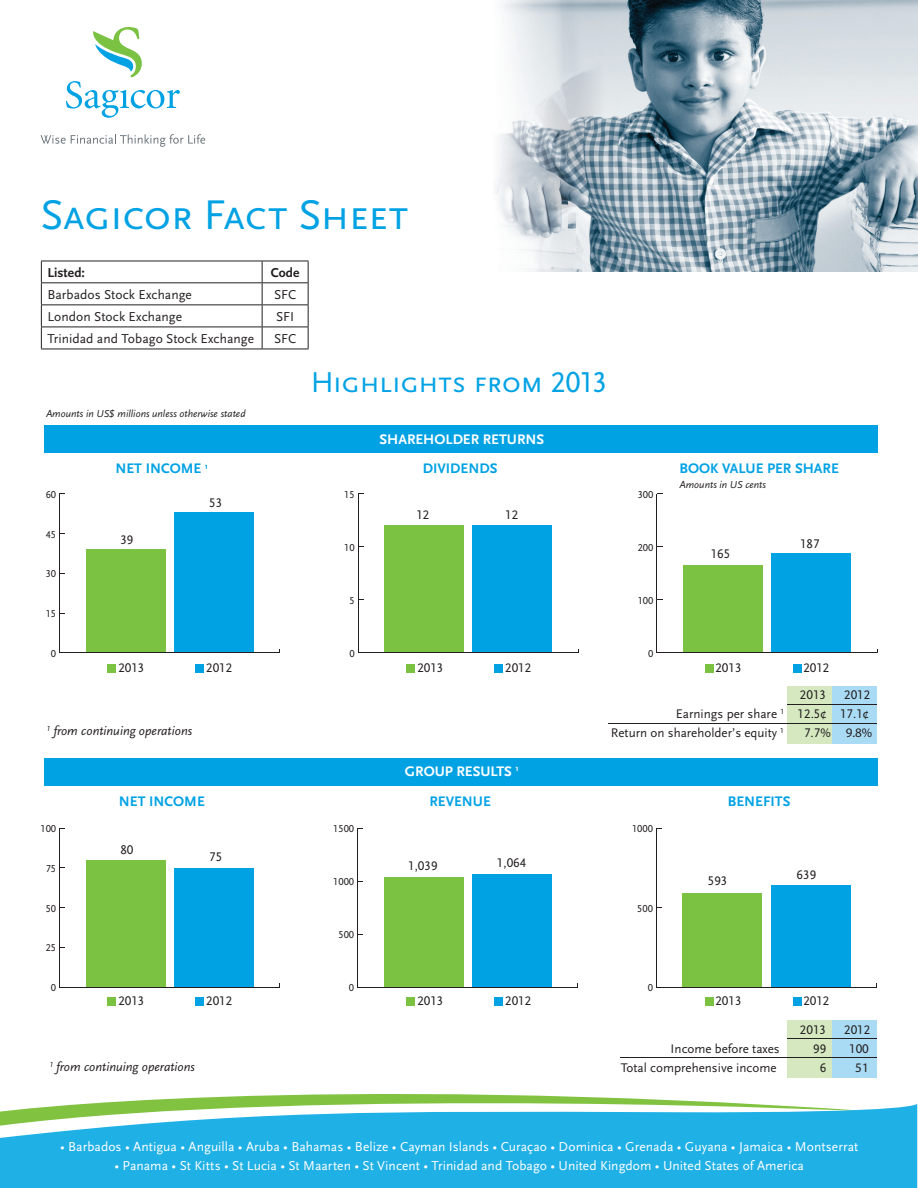
<style>
.page{position:relative;width:918px;height:1188px;background:#fff}
.page>*{position:absolute;margin:0;border:0;box-sizing:border-box;transform-origin:0 0}
.t1{font:43.35px "Scala Sans LF Caps";letter-spacing:-.025em;color:#00a2e4}
.t2{font:30px "Scala Sans LF Caps";letter-spacing:-.02em;color:#00a2e4}
.t3{font:700 14.55px "Scala Sans";color:#00a2e4}
.t4{font:700 14.55px "Scala Sans";color:#fff}
.t5{font:13.5px "Scala Sans LF";letter-spacing:.005em;color:#fff}
.t6{font:13.5px "Scala Sans LF";color:#231f20}
.t7{font:13.5px "Scala Sans Bold LF";letter-spacing:.005em;color:#231f20}
.t8{font:13.05px "Scala Sans LF";color:#231f20}
.t9{font:italic 13.05px "Scala Sans LF";color:#231f20}
.t10{font:13.05px "Myriad Pro";color:#231f20}
.t11{font:italic 10.5px "Scala Sans LF";color:#231f20}
.t12{font:10.5px "Scala Sans LF";color:#231f20}
.s1{font-family:"Scala Sans LF"}
</style>
<div class="page">
<img style="left:40px;top:0;width:878px;height:271px">
<svg style="left:66px;top:27px;width:114px;height:91px"></svg>
<svg style="left:40px;top:134px;width:165px;height:13px"></svg>
<hr style="left:41px;top:261px;width:221px;height:1px;background:#231f20">
<hr style="left:262px;top:261px;width:47px;height:1px;background:#231f20">
<hr style="left:41px;top:282px;width:221px;height:1px;background:#231f20">
<hr style="left:262px;top:282px;width:47px;height:1px;background:#231f20">
<hr style="left:41px;top:304px;width:221px;height:1px;background:#231f20">
<hr style="left:262px;top:304px;width:47px;height:1px;background:#231f20">
<hr style="left:41px;top:327px;width:221px;height:1px;background:#231f20">
<svg style="left:41px;top:261px;width:1px;height:88px"></svg>
<hr style="left:262px;top:327px;width:47px;height:1px;background:#231f20">
<svg style="left:262px;top:261px;width:1px;height:88px"></svg>
<svg style="left:308px;top:261px;width:1px;height:88px"></svg>
<hr style="left:41px;top:349px;width:221px;height:1px;background:#231f20">
<hr style="left:262px;top:349px;width:47px;height:1px;background:#231f20">
<svg style="left:98px;top:1072px;width:690px;height:31px"></svg>
<svg style="left:0;top:1103px;width:918px;height:85px;background:#3bb9e1"></svg>
<hr style="left:59px;top:494px;width:1px;height:159px;background:#231f20">
<div style="left:174px;top:513px;width:80px;height:140px;background:#00a2e4"></div>
<div style="left:86px;top:550px;width:79px;height:103px;background:#7bc142"></div>
<hr style="left:59px;top:828px;width:1px;height:159px;background:#231f20">
<div style="left:174px;top:868px;width:80px;height:119px;background:#00a2e4"></div>
<div style="left:86px;top:860px;width:79px;height:127px;background:#7bc142"></div>
<hr style="left:357px;top:828px;width:1px;height:159px;background:#231f20">
<div style="left:472px;top:874px;width:80px;height:113px;background:#00a2e4"></div>
<div style="left:384px;top:877px;width:79px;height:110px;background:#7bc142"></div>
<hr style="left:656px;top:828px;width:1px;height:159px;background:#231f20">
<div style="left:771px;top:886px;width:79px;height:101px;background:#00a2e4"></div>
<div style="left:683px;top:893px;width:79px;height:94px;background:#7bc142"></div>
<hr style="left:358px;top:494px;width:1px;height:159px;background:#231f20">
<div style="left:473px;top:526px;width:79px;height:127px;background:#00a2e4"></div>
<div style="left:385px;top:526px;width:79px;height:127px;background:#7bc142"></div>
<hr style="left:656px;top:494px;width:1px;height:159px;background:#231f20">
<div style="left:771px;top:554px;width:80px;height:99px;background:#00a2e4"></div>
<div style="left:683px;top:566px;width:80px;height:87px;background:#7bc142"></div>
<hr style="left:60px;top:653px;width:220px;height:1px;background:#231f20">
<hr style="left:657px;top:653px;width:220px;height:1px;background:#231f20">
<hr style="left:60px;top:987px;width:220px;height:1px;background:#231f20">
<hr style="left:358px;top:987px;width:220px;height:1px;background:#231f20">
<hr style="left:656px;top:987px;width:221px;height:1px;background:#231f20">
<hr style="left:358px;top:653px;width:221px;height:1px;background:#231f20">
<div style="left:788px;top:686px;width:44px;height:58px;background:#d5e8c0"></div>
<div style="left:832px;top:686px;width:45px;height:58px;background:#aadbf5"></div>
<div style="left:44px;top:426px;width:833px;height:27px;background:#00a2e4"></div>
<div style="left:107px;top:664px;width:9px;height:9px;background:#7bc142"></div>
<div style="left:196px;top:664px;width:8px;height:9px;background:#00a2e4"></div>
<div style="left:406px;top:664px;width:9px;height:9px;background:#7bc142"></div>
<div style="left:495px;top:664px;width:8px;height:9px;background:#00a2e4"></div>
<div style="left:705px;top:664px;width:8px;height:9px;background:#7bc142"></div>
<div style="left:793px;top:664px;width:9px;height:9px;background:#00a2e4"></div>
<div style="left:107px;top:997px;width:9px;height:9px;background:#7bc142"></div>
<div style="left:196px;top:997px;width:8px;height:9px;background:#00a2e4"></div>
<div style="left:406px;top:997px;width:9px;height:9px;background:#7bc142"></div>
<div style="left:495px;top:997px;width:8px;height:9px;background:#00a2e4"></div>
<div style="left:705px;top:997px;width:8px;height:9px;background:#7bc142"></div>
<div style="left:793px;top:997px;width:9px;height:9px;background:#00a2e4"></div>
<hr style="left:788px;top:704px;width:89px;height:1px;background:#231f20">
<hr style="left:608px;top:723px;width:269px;height:1px;background:#231f20">
<div style="left:788px;top:1020px;width:44px;height:58px;background:#d5e8c0"></div>
<div style="left:832px;top:1020px;width:45px;height:58px;background:#aadbf5"></div>
<hr style="left:788px;top:1038px;width:89px;height:1px;background:#231f20">
<hr style="left:620px;top:1057px;width:257px;height:1px;background:#231f20">
<div style="left:44px;top:758px;width:833px;height:27px;background:#00a2e4"></div>
<p class="t1" style="left:40px;top:191px;width:369px">Sagicor Fact Sheet</p>
<p class="t7" style="left:47px;top:265px;width:39px">Listed:</p>
<p class="t7" style="left:271px;top:265px;width:30px">Code</p>
<p class="t6" style="left:47px;top:287px;width:146px">Barbados Stock Exchange</p>
<p class="t6" style="left:274px;top:287px;width:24px">SFC</p>
<p class="t6" style="left:47px;top:309px;width:136px">London Stock Exchange</p>
<p class="t6" style="left:276px;top:309px;width:20px">SFI</p>
<p class="t6" style="left:47px;top:331px;width:208px">Trinidad and Tobago Stock Exchange</p>
<p class="t6" style="left:274px;top:331px;width:24px">SFC</p>
<p class="t2" style="left:311px;top:366px;width:298px">Highlights from 2013</p>
<p class="t11" style="left:46px;top:408px;width:201px">Amounts in US$ millions unless otherwise stated</p>
<p class="t12" style="left:46px;top:489px;width:12px">60</p>
<p class="t12" style="left:46px;top:528px;width:12px">45</p>
<p class="t12" style="left:46px;top:568px;width:12px">30</p>
<p class="t12" style="left:46px;top:608px;width:12px">15</p>
<p class="t12" style="left:51px;top:648px;width:7px">0</p>
<p class="t3" style="left:115px;top:461px;width:94px">NET INCOME <sup>1</sup></p>
<p class="t8" style="left:120px;top:533px;width:15px">39</p>
<p class="t8" style="left:209px;top:496px;width:15px">53</p>
<p class="t4" style="left:380px;top:431px;width:166px">SHAREHOLDER RETURNS</p>
<p class="t3" style="left:423px;top:461px;width:76px">DIVIDENDS</p>
<p class="t3" style="left:680px;top:461px;width:161px">BOOK VALUE PER SHARE</p>
<p class="t11" style="left:680px;top:479px;width:88px">Amounts in US cents</p>
<p class="t12" style="left:344px;top:489px;width:12px">15</p>
<p class="t12" style="left:638px;top:489px;width:17px">300</p>
<p class="t8" style="left:416px;top:508px;width:15px">12</p>
<p class="t8" style="left:505px;top:508px;width:15px">12</p>
<p class="t12" style="left:344px;top:542px;width:12px">10</p>
<p class="t12" style="left:638px;top:542px;width:17px">200</p>
<p class="t8" style="left:711px;top:547px;width:21px">165</p>
<p class="t8" style="left:800px;top:536px;width:21px">187</p>
<p class="t12" style="left:349px;top:595px;width:7px">5</p>
<p class="t12" style="left:638px;top:595px;width:17px">100</p>
<p class="t12" style="left:349px;top:648px;width:7px">0</p>
<p class="t12" style="left:648px;top:648px;width:7px">0</p>
<p class="t8" style="left:118px;top:661px;width:28px">2013</p>
<p class="t8" style="left:206px;top:661px;width:28px">2012</p>
<p class="t8" style="left:417px;top:661px;width:28px">2013</p>
<p class="t8" style="left:505px;top:661px;width:28px">2012</p>
<p class="t8" style="left:715px;top:661px;width:28px">2013</p>
<p class="t8" style="left:803px;top:661px;width:28px">2012</p>
<p class="t9" style="left:47px;top:724px;width:147px"><sup>1</sup> from continuing operations</p>
<p class="t12" style="left:40px;top:823px;width:17px">100</p>
<p class="t12" style="left:46px;top:863px;width:12px">75</p>
<p class="t12" style="left:46px;top:902px;width:12px">50</p>
<p class="t12" style="left:46px;top:942px;width:12px">25</p>
<p class="t12" style="left:51px;top:982px;width:7px">0</p>
<p class="t3" style="left:119px;top:794px;width:87px">NET INCOME</p>
<p class="t8" style="left:120px;top:842px;width:15px">80</p>
<p class="t8" style="left:209px;top:849px;width:15px">75</p>
<p class="t8" style="left:800px;top:688px;width:28px">2013</p>
<p class="t8" style="left:844px;top:688px;width:28px">2012</p>
<p class="t8" style="left:676px;top:707px;width:194px">Earnings per share <sup>1</sup> 12.5¢ 17.1¢</p>
<p class="t8" style="left:611px;top:726px;width:175px">Return on shareholder’s equity <sup>1</sup></p>
<p class="t10" style="left:804px;top:725px;width:70px"><span class="s1">7.7</span>% 9.8%</p>
<p class="t4" style="left:405px;top:763px;width:115px">GROUP RESULTS <sup>1</sup></p>
<p class="t3" style="left:429px;top:794px;width:63px">REVENUE</p>
<p class="t3" style="left:728px;top:794px;width:64px">BENEFITS</p>
<p class="t12" style="left:333px;top:823px;width:22px">1500</p>
<p class="t12" style="left:632px;top:823px;width:22px">1000</p>
<p class="t12" style="left:333px;top:876px;width:22px">1000</p>
<p class="t8" style="left:408px;top:859px;width:31px">1,039</p>
<p class="t8" style="left:497px;top:856px;width:31px">1,064</p>
<p class="t8" style="left:708px;top:874px;width:21px">593</p>
<p class="t8" style="left:797px;top:867px;width:21px">639</p>
<p class="t12" style="left:637px;top:902px;width:17px">500</p>
<p class="t12" style="left:338px;top:929px;width:17px">500</p>
<p class="t12" style="left:349px;top:982px;width:7px">0</p>
<p class="t12" style="left:648px;top:982px;width:7px">0</p>
<p class="t8" style="left:118px;top:994px;width:28px">2013</p>
<p class="t8" style="left:206px;top:994px;width:28px">2012</p>
<p class="t8" style="left:417px;top:994px;width:28px">2013</p>
<p class="t8" style="left:505px;top:994px;width:28px">2012</p>
<p class="t8" style="left:715px;top:994px;width:28px">2013</p>
<p class="t8" style="left:803px;top:994px;width:28px">2012</p>
<p class="t9" style="left:49px;top:1060px;width:147px"><sup>1</sup> from continuing operations</p>
<p class="t8" style="left:800px;top:1022px;width:28px">2013</p>
<p class="t8" style="left:844px;top:1022px;width:28px">2012</p>
<p class="t8" style="left:671px;top:1041px;width:111px">Income before taxes</p>
<p class="t8" style="left:813px;top:1041px;width:15px">99</p>
<p class="t8" style="left:849px;top:1041px;width:21px">100</p>
<p class="t8" style="left:621px;top:1060px;width:157px">Total comprehensive income</p>
<p class="t8" style="left:820px;top:1060px;width:8px">6</p>
<p class="t10" style="left:855px;top:1059px;width:15px">51</p>
<p class="t5" style="left:60px;top:1139px;width:800px">• Barbados • Antigua • Anguilla • Aruba • Bahamas • Belize • Cayman Islands • Curaçao • Dominica • Grenada • Guyana • Jamaica • Montserrat</p>
<p class="t5" style="left:114px;top:1159px;width:691px">• Panama • St Kitts • St Lucia • St Maarten • St Vincent • Trinidad and Tobago • United Kingdom • United States of America</p>
</div>
